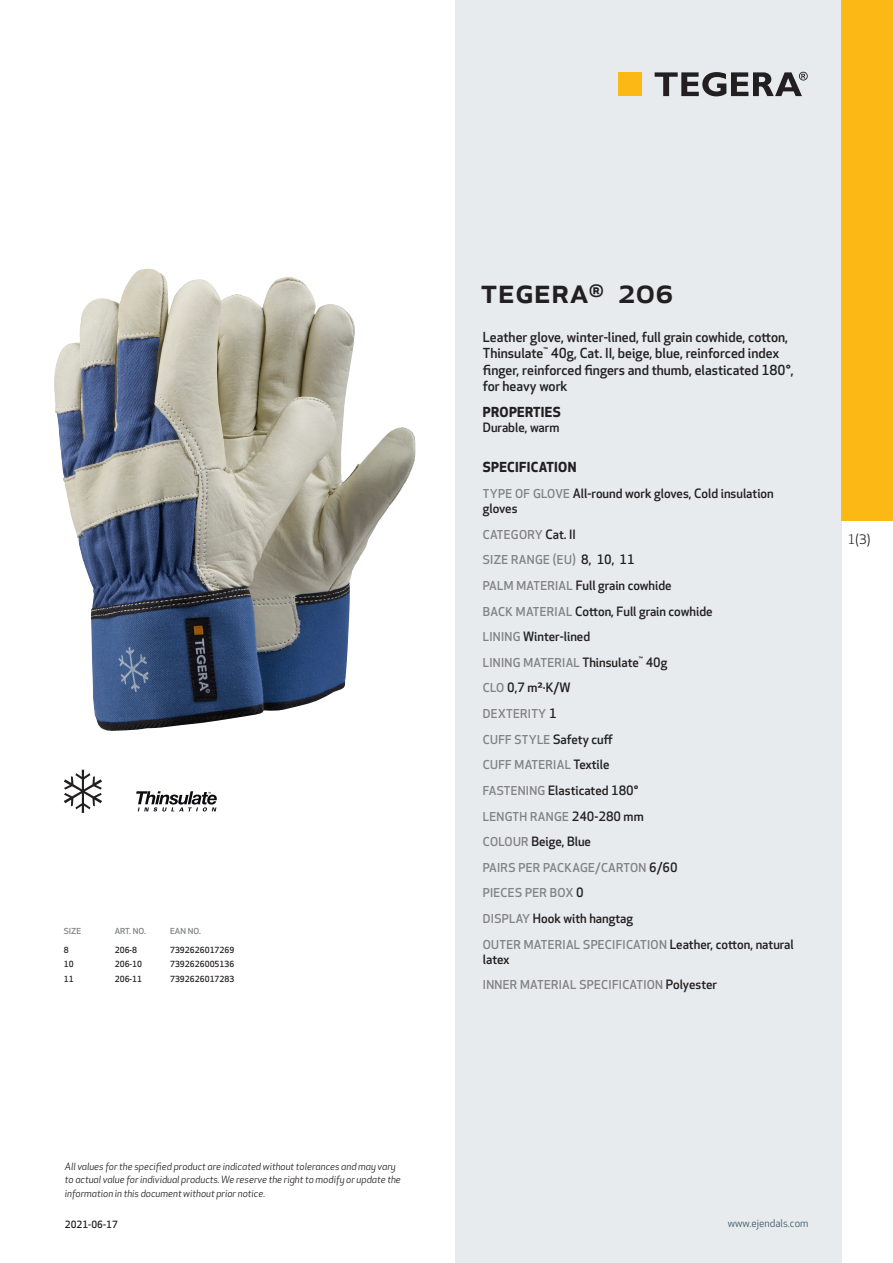
<style>
.page{position:relative;width:893px;height:1263px;background:#fff}
.page>*{position:absolute;margin:0;border:0;box-sizing:border-box;transform-origin:0 0}
.prodname{font:500 34.5px "Apex New";color:#231f20}
.Funktion_body{font:500 13.5px/16.5px "Apex New";color:#231f20}
.Funktion_body-2{font:700 13.5px "Apex New";letter-spacing:.025em;color:#231f20}
.t1{font:12.75px "Apex New";color:#231f20}
.Funktion_body-3{font:500 12.6px/15px "Apex New";color:#231f20}
.Funktion_body-4{font:500 12px "Apex New";letter-spacing:.025em;color:#808285}
.t2{font:10.5px "Apex New";color:#405968}
.t3{font:italic 9.75px/13.5px "Apex New";color:#231f20}
.t4{font:500 9.75px "Apex New";color:#231f20}
.ArticleTable_body{font:500 8.25px "Apex New";color:#231f20}
.ArticeTable_header{font:500 8.1px "Apex New";color:#808285;scale:1.06 1}
.s1{font-size:12px;color:#808285}
.s2{font-size:12.6px;color:#231f20}
</style>
<div class="page">
<div style="left:455px;top:0;width:387px;height:1263px;background:#e8ebee"></div>
<div style="left:842px;top:0;width:51px;height:520px;background:#fcb814"></div>
<img style="left:54px;top:268px;width:362px;height:463px">
<div style="left:618px;top:72px;width:24px;height:24px;background:#fcb814"></div>
<svg style="left:655px;top:72px;width:153px;height:24px"></svg>
<svg style="left:64px;top:770px;width:38px;height:43px"></svg>
<svg style="left:136px;top:791px;width:81px;height:20px"></svg>
<p class="ArticeTable_header" style="left:64px;top:925px;width:18px">SIZE</p>
<p class="ArticeTable_header" style="left:115px;top:925px;width:31px">ART. NO.</p>
<p class="ArticeTable_header" style="left:170px;top:925px;width:31px">EAN NO.</p>
<p class="ArticleTable_body" style="left:64px;top:944px;width:6px">8</p>
<p class="ArticleTable_body" style="left:115px;top:944px;width:24px">206-8</p>
<p class="ArticleTable_body" style="left:170px;top:944px;width:66px">7392626017269</p>
<p class="ArticleTable_body" style="left:64px;top:959px;width:11px">10</p>
<p class="ArticleTable_body" style="left:115px;top:959px;width:29px">206-10</p>
<p class="ArticleTable_body" style="left:170px;top:959px;width:66px">7392626005136</p>
<p class="ArticleTable_body" style="left:64px;top:973px;width:11px">11</p>
<p class="ArticleTable_body" style="left:115px;top:973px;width:29px">206-11</p>
<p class="ArticleTable_body" style="left:170px;top:973px;width:66px">7392626017283</p>
<p class="t3" style="left:65px;top:1159px;width:337px">All values for the specified product are indicated without tolerances and may vary to actual value for individual products. We reserve the right to modify or update the information in this document without prior notice.</p>
<p class="t4" style="left:65px;top:1218px;width:54px">2021-06-17</p>
<p class="prodname" style="left:480px;top:267px;width:195px">TEGERA<sup>®</sup> 206</p>
<p class="Funktion_body" style="left:483px;top:328px;width:312px">Leather glove, winter-lined, full grain cowhide, cotton, Thinsulate<sup>™</sup> 40g, Cat. II, beige, blue, reinforced index finger, reinforced fingers and thumb, elasticated 180°, for heavy work</p>
<p class="Funktion_body-2" style="left:483px;top:402px;width:79px">PROPERTIES</p>
<p class="Funktion_body-3" style="left:483px;top:419px;width:78px">Durable, warm</p>
<p class="Funktion_body-2" style="left:483px;top:458px;width:95px">SPECIFICATION</p>
<p class="Funktion_body-3" style="left:483px;top:486px;width:292px"><span class="s1">TYPE OF GLOVE</span> All-round work gloves, Cold insulation gloves</p>
<p class="Funktion_body-4" style="left:483px;top:526px;width:95px">CATEGORY <span class="s2">Cat. II</span></p>
<p class="Funktion_body-4" style="left:483px;top:552px;width:153px">SIZE RANGE (EU) <span class="s2">8, 10, 11</span></p>
<p class="Funktion_body-3" style="left:483px;top:577px;width:190px"><span class="s1">PALM MATERIAL</span> Full grain cowhide</p>
<p class="Funktion_body-3" style="left:483px;top:603px;width:231px"><span class="s1">BACK MATERIAL</span> Cotton, Full grain cowhide</p>
<p class="Funktion_body-3" style="left:483px;top:629px;width:109px"><span class="s1">LINING</span> Winter-lined</p>
<p class="Funktion_body-4" style="left:483px;top:654px;width:186px">LINING MATERIAL <span class="s2">Thinsulate</span><sup>™</sup> <span class="s2">40g</span></p>
<p class="Funktion_body-3" style="left:483px;top:680px;width:89px"><span class="s1">CLO</span> 0,7 m²·K/W</p>
<p class="Funktion_body-4" style="left:483px;top:706px;width:75px">DEXTERITY <span class="s2">1</span></p>
<p class="Funktion_body-3" style="left:483px;top:731px;width:131px"><span class="s1">CUFF STYLE</span> Safety cuff</p>
<p class="Funktion_body-4" style="left:483px;top:757px;width:128px">CUFF MATERIAL <span class="s2">Textile</span></p>
<p class="Funktion_body-3" style="left:483px;top:783px;width:157px"><span class="s1">FASTENING</span> Elasticated 180°</p>
<p class="Funktion_body-4" style="left:483px;top:808px;width:162px">LENGTH RANGE <span class="s2">240-280 mm</span></p>
<p class="Funktion_body-3" style="left:483px;top:834px;width:110px"><span class="s1">COLOUR</span> Beige, Blue</p>
<p class="Funktion_body-4" style="left:483px;top:859px;width:196px">PAIRS PER PACKAGE/CARTON <span class="s2">6/60</span></p>
<p class="Funktion_body-4" style="left:483px;top:885px;width:102px">PIECES PER BOX <span class="s2">0</span></p>
<p class="Funktion_body-3" style="left:483px;top:911px;width:152px"><span class="s1">DISPLAY</span> Hook with hangtag</p>
<p class="Funktion_body-4" style="left:483px;top:936px;width:312px">OUTER MATERIAL SPECIFICATION <span class="s2">Leather, cotton, natural</span></p>
<p class="Funktion_body-3" style="left:483px;top:951px;width:28px">latex</p>
<p class="Funktion_body-4" style="left:483px;top:977px;width:236px">INNER MATERIAL SPECIFICATION <span class="s2">Polyester</span></p>
<p class="t1" style="left:848px;top:531px;width:24px">1(3)</p>
<p class="t2" style="left:728px;top:1217px;width:82px">www.ejendals.com</p>
</div>
